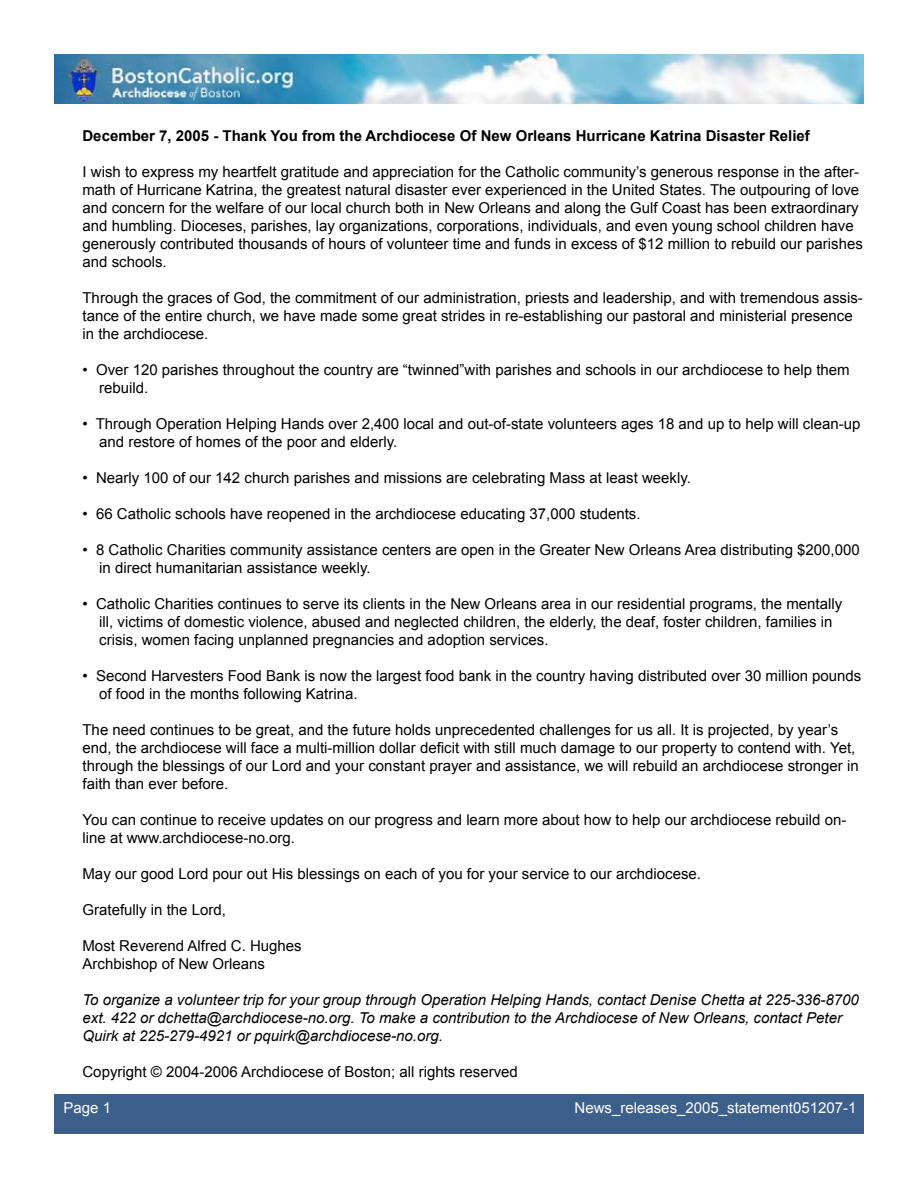
<style>
.page{position:relative;width:918px;height:1188px;background:#fff}
.page>*{position:absolute;margin:0;border:0;box-sizing:border-box;transform-origin:0 0}
.t1{font:15px/18px "Arial";color:#000}
.t2{font:italic 15px/18px "Arial";color:#000}
.t3{font:700 15px "Arial";color:#000}
.t4{font:15px "Arial";color:#fff}
</style>
<div class="page">
<img style="left:54px;top:54px;width:810px;height:50px">
<div style="left:54px;top:1094px;width:810px;height:40px;background:#3d5f8c"></div>
<p class="t3" style="left:82px;top:126px;width:729px">December 7, 2005 - Thank You from the Archdiocese Of New Orleans Hurricane Katrina Disaster Relief</p>
<p class="t1" style="left:82px;top:163px;width:782px">I wish to express my heartfelt gratitude and appreciation for the Catholic community’s generous response in the after&shy;math of Hurricane Katrina, the greatest natural disaster ever experienced in the United States. The outpouring of love and concern for the welfare of our local church both in New Orleans and along the Gulf Coast has been extraordinary and humbling. Dioceses, parishes, lay organizations, corporations, individuals, and even young school children have generously contributed thousands of hours of volunteer time and funds in excess of $1 2 million to rebuild our parishes and schools.</p>
<p class="t1" style="left:82px;top:289px;width:782px">Through the graces of God, the commitment of our administration, priests and leadership, and with tremendous assis&shy;tance of the entire church, we have made some great strides in re-establishing our pastoral and ministerial presence in the archdiocese.</p>
<p class="t1" style="left:99px;top:361px;width:752px;text-indent:-17px">• Over 1 20 parishes throughout the country are “twinned”with parishes and schools in our archdiocese to help them rebuild.</p>
<p class="t1" style="left:99px;top:415px;width:763px;text-indent:-17px">• Through Operation Helping Hands over 2,400 local and out-of-state volunteers ages 1 8 and up to help will clean-up and restore of homes of the poor and elderly.</p>
<p class="t1" style="left:82px;top:469px;width:610px">• Nearly 1 00 of our 1 42 church parishes and missions are celebrating Mass at least weekly.</p>
<p class="t1" style="left:82px;top:505px;width:560px">• 66 Catholic schools have reopened in the archdiocese educating 37,000 students.</p>
<p class="t1" style="left:99px;top:541px;width:762px;text-indent:-17px">• 8 Catholic Charities community assistance centers are open in the Greater New Orleans Area distributing $200,000 in direct humanitarian assistance weekly.</p>
<p class="t1" style="left:99px;top:595px;width:745px;text-indent:-17px">• Catholic Charities continues to serve its clients in the New Orleans area in our residential programs, the mentally ill, victims of domestic violence, abused and neglected children, the elderly, the deaf, foster children, families in crisis, women facing unplanned pregnancies and adoption services.</p>
<p class="t1" style="left:99px;top:667px;width:764px;text-indent:-17px">• Second Harvesters Food Bank is now the largest food bank in the country having distributed over 30 million pounds of food in the months following Katrina.</p>
<p class="t1" style="left:82px;top:721px;width:778px">The need continues to be great, and the future holds unprecedented challenges for us all. It is projected, by year’s end, the archdiocese will face a multi-million dollar deficit with still much damage to our property to contend with. Yet, through the blessings of our Lord and your constant prayer and assistance, we will rebuild an archdiocese stronger in faith than ever before.</p>
<p class="t1" style="left:82px;top:811px;width:766px">You can continue to receive updates on our progress and learn more about how to help our archdiocese rebuild on&shy;line at www.archdiocese-no.org.</p>
<p class="t1" style="left:82px;top:865px;width:620px">May our good Lord pour out His blessings on each of you for your service to our archdiocese.</p>
<p class="t1" style="left:82px;top:901px;width:145px">Gratefully in the Lord,</p>
<p class="t1" style="left:82px;top:937px;width:221px">Most Reverend Alfred C. Hughes<br>Archbishop of New Orleans</p>
<p class="t2" style="left:82px;top:991px;width:778px">To organize a volunteer trip for your group through Operation Helping Hands, contact Denise Chetta at 225-336-8700 ext. 422 or dchetta@archdiocese-no.org. To make a contribution to the Archdiocese of New Orleans, contact Peter<br>Quirk at 225-279-4921 or pquirk@archdiocese-no.org.</p>
<p class="t1" style="left:82px;top:1063px;width:437px">Copyright © 2004-2006 Archdiocese of Boston; all rights reserved</p>
<p class="t4" style="left:64px;top:1097px;width:37px">Page</p>
<p class="t4" style="left:575px;top:1097px;width:279px">News_releases_2005_statement051 207-1</p>
</div>
